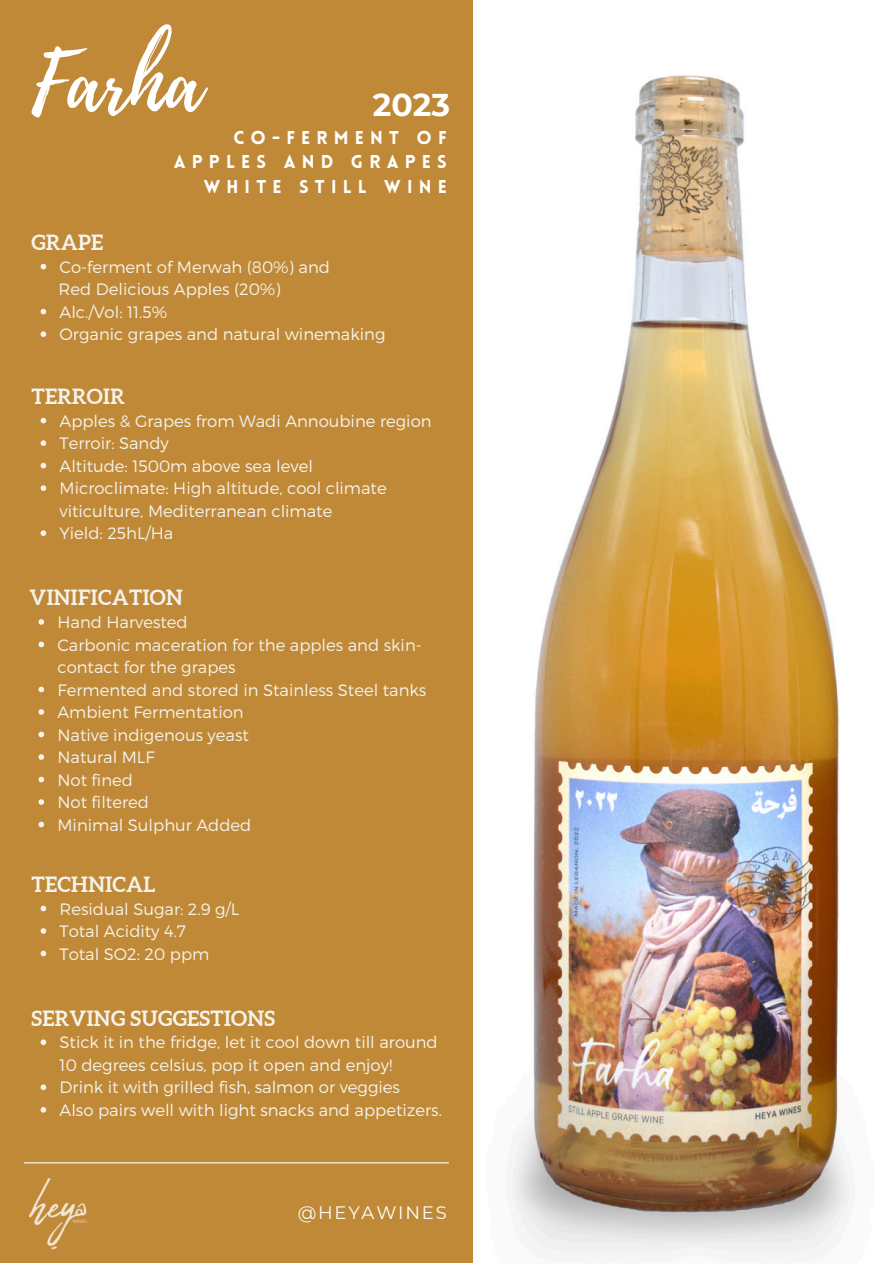
<style>
.page{position:relative;width:894px;height:1264px;background:#fff}
.page>*{position:absolute;margin:0;border:0;box-sizing:border-box;transform-origin:0 0}
.t1{font:81.9px "Playlist Script";color:#fff}
.t2{font:700 31.5px "Montserrat";color:#fff}
.t3{font:700 21px "Aleo";letter-spacing:.015em;color:#f6f3ec}
.t4{font:900 18.15px/24.8px "Lovelo";letter-spacing:.34em;color:#fff;text-align:right}
.t5{font:18px "Montserrat";letter-spacing:.1em;color:#fff}
.t6{font:300 16.5px/22.5px "Montserrat";color:#f6f3ec}
</style>
<div class="page">
<div style="left:0;top:0;width:472px;height:1262px;background:#bf8938"></div>
<img style="left:7px;top:1163px;width:100px;height:100px">
<hr style="left:24px;top:1162px;width:424px;height:1px;background:#fff">
<img style="left:512px;top:75px;width:338px;height:1178px">
<svg style="left:41px;top:264px;width:5px;height:5px"></svg>
<svg style="left:41px;top:309px;width:5px;height:5px"></svg>
<svg style="left:41px;top:331px;width:5px;height:6px"></svg>
<svg style="left:41px;top:418px;width:5px;height:5px"></svg>
<svg style="left:41px;top:440px;width:5px;height:6px"></svg>
<svg style="left:41px;top:463px;width:5px;height:5px"></svg>
<svg style="left:41px;top:485px;width:5px;height:6px"></svg>
<svg style="left:41px;top:530px;width:5px;height:6px"></svg>
<svg style="left:38px;top:619px;width:6px;height:5px"></svg>
<svg style="left:38px;top:641px;width:6px;height:6px"></svg>
<svg style="left:38px;top:686px;width:6px;height:6px"></svg>
<svg style="left:38px;top:709px;width:6px;height:5px"></svg>
<svg style="left:38px;top:731px;width:6px;height:6px"></svg>
<svg style="left:38px;top:754px;width:6px;height:5px"></svg>
<svg style="left:38px;top:776px;width:6px;height:6px"></svg>
<svg style="left:38px;top:799px;width:6px;height:5px"></svg>
<svg style="left:38px;top:821px;width:6px;height:6px"></svg>
<svg style="left:41px;top:905px;width:5px;height:6px"></svg>
<svg style="left:41px;top:928px;width:5px;height:5px"></svg>
<svg style="left:41px;top:950px;width:5px;height:6px"></svg>
<svg style="left:41px;top:1039px;width:5px;height:6px"></svg>
<svg style="left:41px;top:1084px;width:5px;height:6px"></svg>
<svg style="left:41px;top:1107px;width:5px;height:5px"></svg>
<h2 class="t1" style="left:32px;top:24px;width:172px">Farha</h2>
<h5 class="t4" style="left:174px;top:127px;width:274px">CO-FERMENT OF<br>APPLES AND GRAPES<br>WHITE STILL WINE</h5>
<h4 class="t2" style="left:373px;top:86px;width:79px">2023</h4>
<h3 class="t3" style="left:32px;top:230px;width:73px">GRAPE</h3>
<p class="t6" style="left:60px;top:255px;width:272px">Co-ferment of Merwah (80%) and</p>
<p class="t6" style="left:59px;top:277px;width:223px">Red Delicious Apples (20%)</p>
<p class="t6" style="left:60px;top:300px;width:109px">Alc./Vol: 11.5%</p>
<p class="t6" style="left:60px;top:322px;width:327px">Organic grapes and natural winemaking</p>
<h3 class="t3" style="left:32px;top:384px;width:95px">TERROIR</h3>
<p class="t6" style="left:60px;top:409px;width:373px">Apples &amp; Grapes from Wadi Annoubine region</p>
<p class="t6" style="left:60px;top:431px;width:111px">Terroir: Sandy</p>
<p class="t6" style="left:60px;top:454px;width:255px">Altitude: 1500m above sea level</p>
<p class="t6" style="left:60px;top:476px;width:328px">Microclimate: High altitude, cool climate viticulture, Mediterranean climate</p>
<p class="t6" style="left:60px;top:521px;width:115px">Yield: 25hL/Ha</p>
<h3 class="t3" style="left:29px;top:585px;width:155px">VINIFICATION</h3>
<p class="t6" style="left:57px;top:610px;width:132px">Hand Harvested</p>
<p class="t6" style="left:57px;top:632px;width:366px">Carbonic maceration for the apples and skin&shy;contact for the grapes</p>
<p class="t6" style="left:57px;top:677px;width:370px">Fermented and stored in Stainless Steel tanks</p>
<p class="t6" style="left:57px;top:700px;width:188px">Ambient Fermentation</p>
<p class="t6" style="left:57px;top:722px;width:193px">Native indigenous yeast</p>
<p class="t6" style="left:57px;top:745px;width:99px">Natural MLF</p>
<p class="t6" style="left:57px;top:767px;width:77px">Not fined</p>
<p class="t6" style="left:57px;top:790px;width:93px">Not filtered</p>
<p class="t6" style="left:57px;top:812px;width:195px">Minimal Sulphur Added</p>
<h3 class="t3" style="left:32px;top:872px;width:125px">TECHNICAL</h3>
<p class="t6" style="left:60px;top:896px;width:181px">Residual Sugar: 2.9 g/L</p>
<p class="t6" style="left:60px;top:919px;width:128px">Total Acidity 4.7</p>
<p class="t6" style="left:60px;top:941px;width:151px">Total SO2: 20 ppm</p>
<h3 class="t3" style="left:32px;top:1006px;width:245px">SERVING SUGGESTIONS</h3>
<p class="t6" style="left:60px;top:1030px;width:379px">Stick it in the fridge, let it cool down till around<br>10 degrees celsius, pop it open and enjoy!</p>
<p class="t6" style="left:60px;top:1075px;width:342px">Drink it with grilled fish, salmon or veggies</p>
<p class="t6" style="left:60px;top:1098px;width:384px">Also pairs well with light snacks and appetizers.</p>
<p class="t5" style="left:297px;top:1201px;width:150px">@HEYAWINES</p>
</div>
